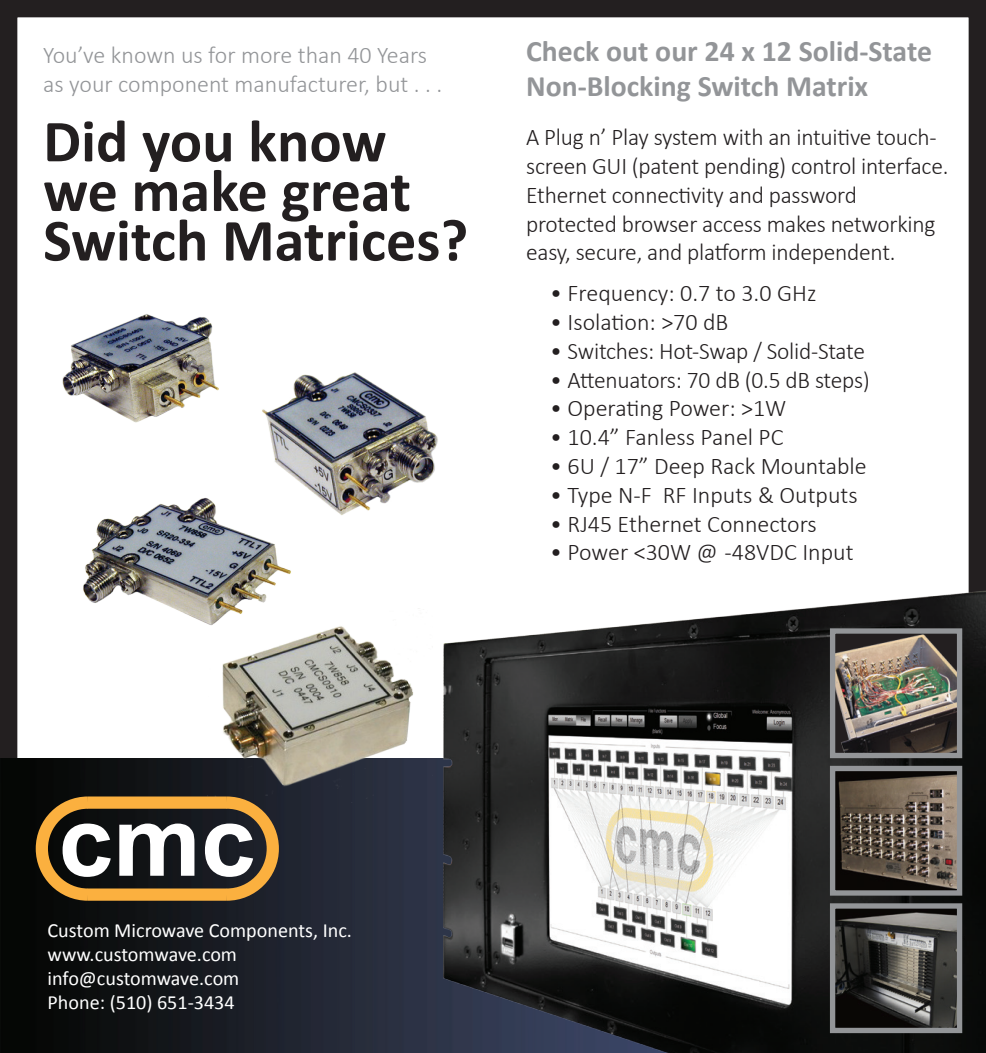
<style>
.page{position:relative;width:986px;height:1053px;background:#fff}
.page>*{position:absolute;margin:0;border:0;box-sizing:border-box;transform-origin:0 0}
.t1{font:700 60.3px/49.5px "Calibri";color:#231f20}
.t2{font:700 29.7px/35.7px "Calibri";color:#939598}
.t3{font:300 24px/28.8px "Calibri";letter-spacing:-.01em;color:#231f20}
.t4{font:300 24px/28.8px "Calibri";color:#939598}
.t5{font:20.1px/24.3px "Calibri";color:#fff}
</style>
<div class="page">
<div style="left:0;top:0;width:986px;height:1053px;border:17px solid #231f20"></div>
<img style="left:0;top:759px;width:434px;height:294px">
<img style="left:434px;top:589px;width:552px;height:464px">
<img style="left:836px;top:909px;width:120px;height:118px">
<div style="left:830px;top:903px;width:132px;height:130px;border:5px solid #939598"></div>
<img style="left:836px;top:772px;width:120px;height:118px">
<div style="left:830px;top:766px;width:132px;height:130px;border:5px solid #939598"></div>
<img style="left:836px;top:634px;width:120px;height:118px">
<div style="left:830px;top:628px;width:132px;height:130px;border:5px solid #939598"></div>
<img style="left:62px;top:314px;width:157px;height:109px">
<img style="left:207px;top:626px;width:225px;height:177px">
<img style="left:17px;top:447px;width:309px;height:234px">
<img style="left:261px;top:372px;width:177px;height:168px">
<svg style="left:30px;top:790px;width:255px;height:117px"></svg>
<p class="t4" style="left:43px;top:40px;width:400px">You’ve known us for more than 40 Years as your component manufacturer, but . . .</p>
<h1 class="t1" style="left:43px;top:117px;width:426px">Did you know we make great<br>Switch Matrices?</h1>
<p class="t2" style="left:526px;top:33px;width:407px">Check out our 24 x 12 Solid-State<br>Non-Blocking Switch Matrix</p>
<p class="t3" style="left:526px;top:123px;width:424px">A Plug n’ Play system with an intuitive touch&shy;screen GUI (patent pending) control interface.<br>Ethernet connectivity and password protected browser access makes networking easy, secure, and platform independent.</p>
<p class="t3" style="left:550px;top:279px;width:268px">• Frequency: 0.7 to 3.0 GHz</p>
<p class="t3" style="left:550px;top:307px;width:180px">• Isolation: &gt;70 dB</p>
<p class="t3" style="left:550px;top:336px;width:316px">• Switches: Hot-Swap / Solid-State</p>
<p class="t3" style="left:550px;top:365px;width:321px">• Attenuators: 70 dB (0.5 dB steps)</p>
<p class="t3" style="left:550px;top:394px;width:238px">• Operating Power: &gt;1W</p>
<p class="t3" style="left:550px;top:423px;width:235px">• 10.4” Fanless Panel PC</p>
<p class="t3" style="left:550px;top:451px;width:318px">• 6U / 17” Deep Rack Mountable</p>
<p class="t3" style="left:550px;top:480px;width:309px">• Type N-F RF Inputs &amp; Outputs</p>
<p class="t3" style="left:550px;top:509px;width:268px">• RJ45 Ethernet Connectors</p>
<p class="t3" style="left:550px;top:538px;width:305px">• Power &lt;30W @ -48VDC Input</p>
<p class="t5" style="left:48px;top:918px;width:306px">Custom Microwave Components, Inc. www.customwave.com info@customwave.com<br>Phone: (510) 651-3434</p>
</div>
